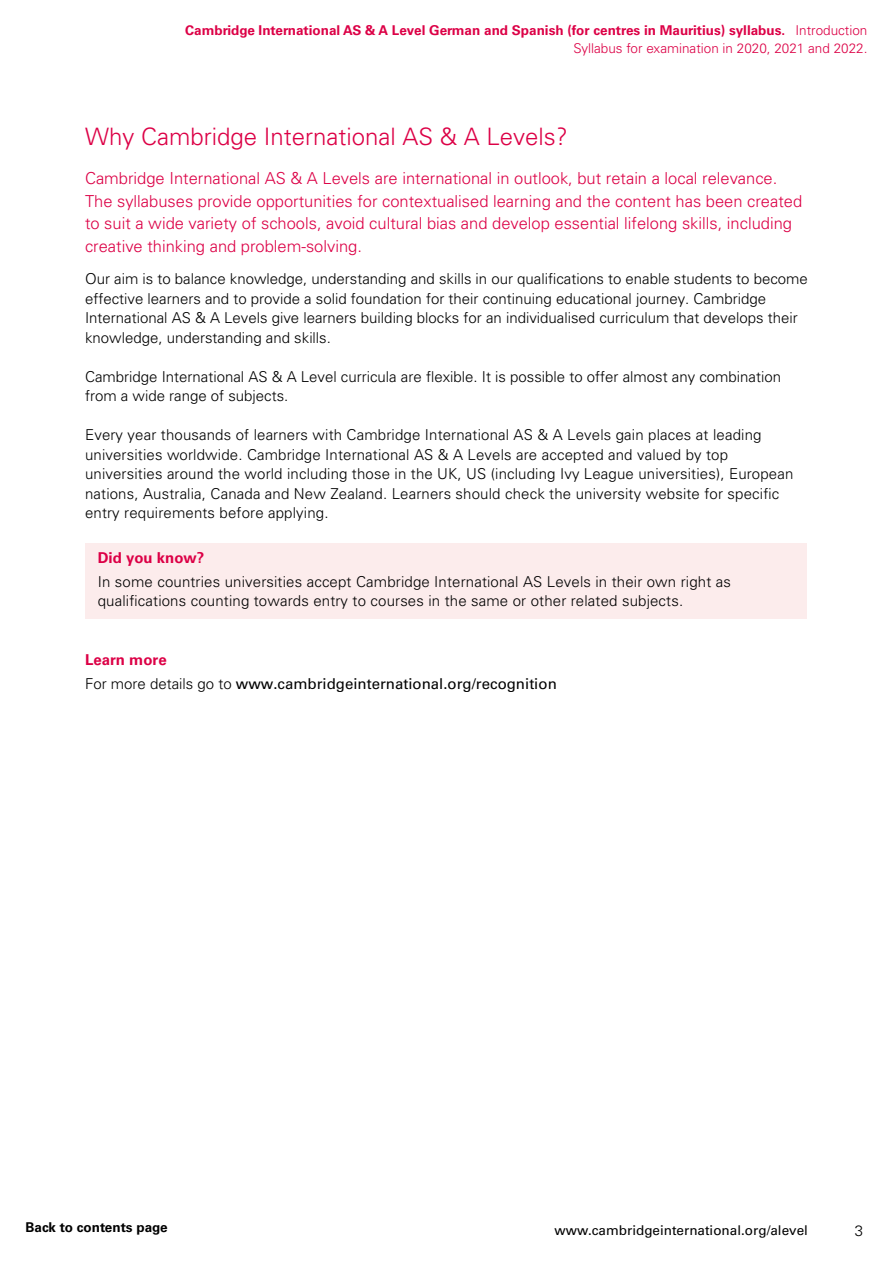
<style>
.page{position:relative;width:893px;height:1263px;background:#fff}
.page>*{position:absolute;margin:0;border:0;box-sizing:border-box;transform-origin:0 0}
.t1{font:300 24px "Univers LT Std";color:#dc0046}
.t2{font:300 16.5px/22.5px "Univers LT Std";color:#dc0046}
.t3{font:300 15px/19.5px "Univers LT Std";letter-spacing:.01em;color:#000}
.t4{font:15px/23.7px "Univers LT Std";color:#000}
.t5{font:700 15px "Univers LT Std";color:#dc0046}
.t6{font:700 13.5px/18px "Univers LT Std";color:#dc0046;text-align:right}
.t7{font:13.5px "Univers LT Std";color:#000}
.t8{font:700 13.5px "Univers LT Std";color:#000}
.s1{font-weight:300}
.s2{font-weight:700;color:#dc0046}
</style>
<div class="page">
<div style="left:85px;top:544px;width:721px;height:75px;background:#fcecec"></div>
<p class="t6" style="left:185px;top:22px;width:684px">Cambridge International AS &amp; A Level German and Spanish (for centres in Mauritius) syllabus. <span class="s1">Introduction<br>Syllabus for examination in 2020, 2021 and 2022.</span></p>
<h1 class="t1" style="left:85px;top:122px;width:484px">Why Cambridge International AS &amp; A Levels?</h1>
<p class="t2" style="left:85px;top:167px;width:719px">Cambridge International AS &amp; A Levels are international in outlook, but retain a local relevance.<br>The syllabuses provide opportunities for contextualised learning and the content has been created to suit a wide variety of schools, avoid cultural bias and develop essential lifelong skills, including creative thinking and problem-solving.</p>
<p class="t3" style="left:85px;top:269px;width:724px">Our aim is to balance knowledge, understanding and skills in our qualifications to enable students to become effective learners and to provide a solid foundation for their continuing educational journey. Cambridge International AS &amp; A Levels give learners building blocks for an individualised curriculum that develops their knowledge, understanding and skills.</p>
<p class="t3" style="left:85px;top:367px;width:698px">Cambridge International AS &amp; A Level curricula are flexible. It is possible to offer almost any combination from a wide range of subjects.</p>
<p class="t3" style="left:85px;top:425px;width:710px">Every year thousands of learners with Cambridge International AS &amp; A Levels gain places at leading universities worldwide. Cambridge International AS &amp; A Levels are accepted and valued by top universities around the world including those in the UK, US (including Ivy League universities), European nations, Australia, Canada and New Zealand. Learners should check the university website for specific entry requirements before applying.</p>
<p class="t5" style="left:98px;top:549px;width:108px">Did you know?</p>
<p class="t3" style="left:98px;top:572px;width:635px">In some countries universities accept Cambridge International AS Levels in their own right as qualifications counting towards entry to courses in the same or other related subjects.</p>
<p class="t4" style="left:85px;top:648px;width:473px"><span class="s2">Learn more<br></span><span class="s1">For more details go to</span> www.cambridgeinternational.org/recognition</p>
<p class="t8" style="left:26px;top:1219px;width:144px">Back to contents page</p>
<p class="t7" style="left:555px;top:1222px;width:255px">www.cambridgeinternational.org/alevel</p>
<p class="t3" style="left:855px;top:1220px;width:10px">3</p>
</div>
